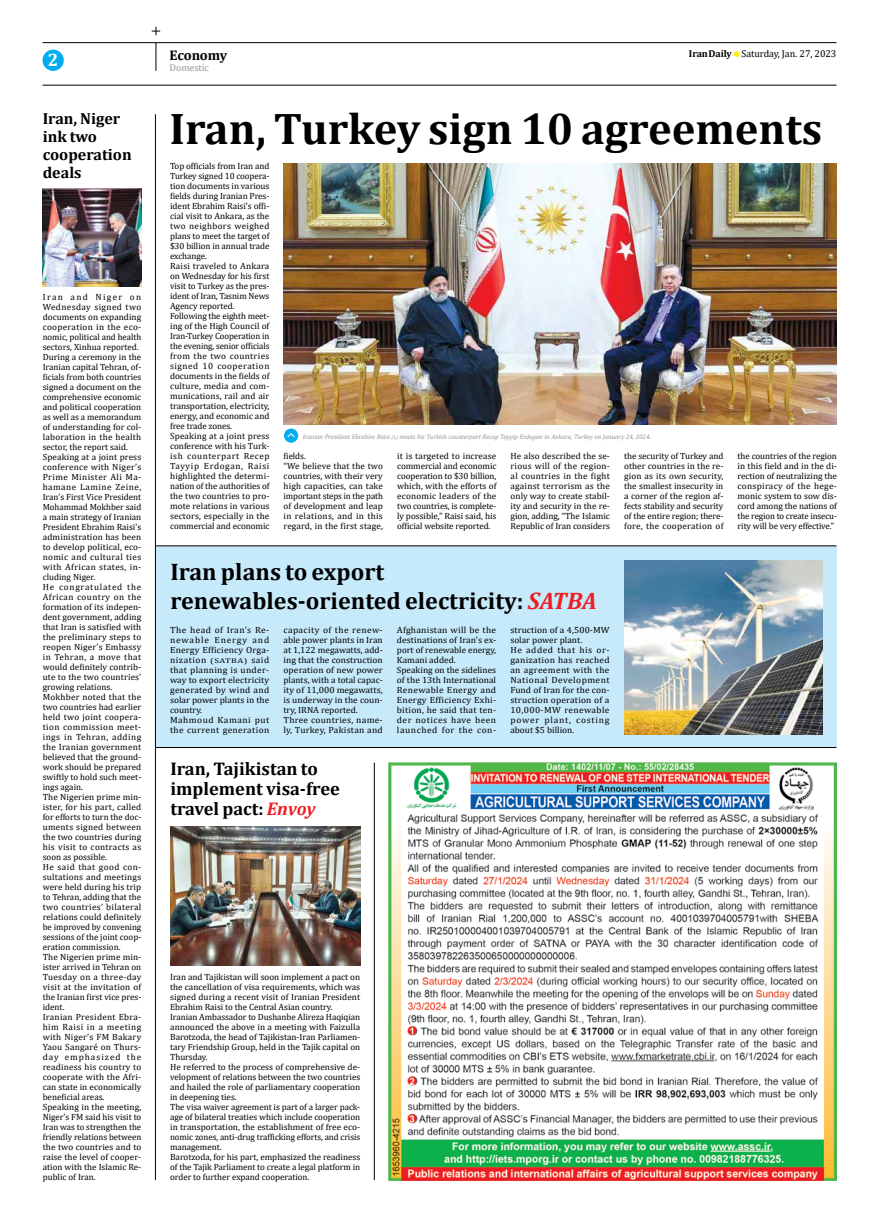
<style>
.page{position:relative;width:879px;height:1219px;background:#fff}
.page>*{position:absolute;margin:0;border:0;box-sizing:border-box;transform-origin:0 0}
.t1{font:700 44.5px "Cambria";color:#000}
.t2{font:700 24px/28.8px "Cambria";color:#000}
.t3{font:700 18.4px/20.1px "Cambria";color:#000}
.t4{font:700 18px "Cambria";color:#fff}
.t5{font:700 16px/18px "Cambria";color:#000}
.t6{font:700 14px "Cambria";letter-spacing:-.015em;color:#000}
.t7{font:10px "Cambria";letter-spacing:-.01em;color:#000}
.t8{font:10px "Cambria";letter-spacing:-.01em;color:#939598}
.t9{font:9px/10px "Cambria";color:#000}
.t10{font:9px/10px "Cambria";color:#000;scale:1.05 1}
.t11{font:9px/10px "Cambria";letter-spacing:.02em;color:#000;scale:1.05 1}
.t12{font:9px/10px "Cambria";letter-spacing:.03em;color:#000;scale:1.05 1}
.t13{font:9px/10px "Cambria";letter-spacing:.025em;color:#000;scale:1.05 1}
.t14{font:italic 6.8px "Cambria";letter-spacing:-.01em;color:#939598}
.s1{font-weight:700}
.s2{font-size:5.1px}
.s3{font-style:italic;color:#ed1d24}
.s4{font-size:6.8px}
</style>
<div class="page">
<div style="left:155px;top:546px;width:681px;height:202px;background:#c7eafb"></div>
<svg style="left:156px;top:43px;width:1px;height:28px"></svg>
<hr style="left:43px;top:42px;width:793px;height:1px;background:#000">
<hr style="left:43px;top:85px;width:793px;height:1px;background:#000">
<div style="left:43px;top:50px;width:21px;height:21px;background:#00aeef;border-radius:50%"></div>
<svg style="left:734px;top:51px;width:5px;height:6px"></svg>
<hr style="left:155px;top:114px;width:1px;height:1066px;background:#000">
<hr style="left:374px;top:762px;width:1px;height:418px;background:#000">
<hr style="left:156px;top:747px;width:680px;height:1px;background:#000">
<hr style="left:156px;top:546px;width:680px;height:1px;background:#000">
<img style="left:389px;top:762px;width:447px;height:418px">
<img style="left:624px;top:561px;width:198px;height:173px">
<img style="left:43px;top:189px;width:99px;height:98px">
<img style="left:170px;top:826px;width:190px;height:140px">
<img style="left:283px;top:163px;width:554px;height:261px">
<div style="left:284px;top:429px;width:14px;height:14px;background:#00aeef;border-radius:50%"></div>
<svg style="left:287px;top:433px;width:8px;height:5px"></svg>
<svg style="left:152px;top:27px;width:8px;height:8px"></svg>
<h3 class="t4" style="left:48px;top:47px;width:12px">2</h3>
<p class="t7" style="left:689px;top:48px;width:149px"><span class="s1">IranDaily</span> Saturday, Jan. 27, 2023</p>
<h3 class="t6" style="left:170px;top:45px;width:59px">Economy</h3>
<p class="t8" style="left:170px;top:62px;width:41px">Domestic</p>
<h3 class="t5" style="left:43px;top:109px;width:90px">Iran, Niger ink two cooperation deals</h3>
<p class="t9" style="left:43px;top:292px;width:100px">Iran and Niger on<br>Wednesday signed two documents on expanding cooperation in the eco&shy;nomic, political and health sectors, Xinhua reported.<br>During a ceremony in the<br>Iranian capital Tehran, of&shy;ficials from both countries signed a document on the comprehensive economic and political cooperation as well as a memorandum of understanding for col&shy;laboration in the health sector, the report said.<br>Speaking at a joint press conference with Niger’s<br>Prime Minister Ali Ma&shy;hamane Lamine Zeine,<br>Iran’s First Vice President<br>Mohammad Mokhber said a main strategy of Iranian<br>President Ebrahim Raisi’s administration has been to develop political, eco&shy;nomic and cultural ties with African states, in&shy;cluding Niger.<br>He congratulated the<br>African country on the formation of its indepen&shy;dent government, adding that Iran is satisfied with the preliminary steps to reopen Niger’s Embassy in Tehran, a move that would definitely contrib&shy;ute to the two countries’ growing relations.<br>Mokhber noted that the two countries had earlier held two joint coopera&shy;tion commission meet&shy;ings in Tehran, adding the Iranian government believed that the ground&shy;work should be prepared swiftly to hold such meet&shy;ings again.<br>The Nigerien prime min&shy;ister, for his part, called for efforts to turn the doc&shy;uments signed between the two countries during his visit to contracts as soon as possible.<br>He said that good con&shy;sultations and meetings were held during his trip to Tehran, adding that the two countries’ bilateral relations could definitely be improved by convening sessions of the joint coop&shy;eration commission.<br>The Nigerien prime min&shy;ister arrived in Tehran on<br>Tuesday on a three-day visit at the invitation of the Iranian first vice pres&shy;ident.<br>Iranian President Ebra&shy;him Raisi in a meeting with Niger’s FM Bakary<br>Yaou Sangaré on Thurs&shy;day emphasized the readiness his country to cooperate with the Afri&shy;can state in economically beneficial areas.<br>Speaking in the meeting,<br>Niger’s FM said his visit to<br>Iran was to strengthen the friendly relations between the two countries and to raise the level of cooper&shy;ation with the Islamic Re&shy;public of Iran.</p>
<h1 class="t1" style="left:170px;top:97px;width:654px">Iran, Turkey sign 10 agreements</h1>
<p class="t9" style="left:170px;top:161px;width:101px">Top officials from Iran and<br>Turkey signed 10 coopera&shy;tion documents in various fields during Iranian Pres&shy;ident Ebrahim Raisi’s offi&shy;cial visit to Ankara, as the two neighbors weighed plans to meet the target of $30 billion in annual trade exchange.<br>Raisi traveled to Ankara on Wednesday for his first visit to Turkey as the pres&shy;ident of Iran, Tasnim News<br>Agency reported.<br>Following the eighth meet&shy;ing of the High Council of<br>Iran-Turkey Cooperation in the evening, senior officials from the two countries signed 10 cooperation documents in the fields of culture, media and com&shy;munications, rail and air transportation, electricity, energy, and economic and free trade zones.<br>Speaking at a joint press conference with his Turk&shy;ish counterpart Recep<br>Tayyip Erdogan, Raisi highlighted the determi&shy;nation of the authorities of the two countries to pro&shy;mote relations in various sectors, especially in the commercial and economic</p>
<p class="t14" style="left:303px;top:431px;width:349px">Iranian President Ebrahim Raisi <span class="s2">(L)</span> meets his Turkish counterpart Recep Tayyip Erdogan in Ankara, Turkey on January 24, 2024.</p>
<p class="t9" style="left:284px;top:450px;width:101px">fields.<br>“We believe that the two countries, with their very high capacities, can take important steps in the path of development and leap in relations, and in this regard, in the first stage,</p>
<p class="t9" style="left:397px;top:450px;width:101px;text-align:justify">it is targeted to increase commercial and economic cooperation to $30 billion, which, with the efforts of economic leaders of the two countries, is complete&shy;ly possible,” Raisi said, his official website reported.</p>
<p class="t9" style="left:510px;top:450px;width:101px;text-align:justify">He also described the se&shy;rious will of the region&shy;al countries in the fight against terrorism as the only way to create stabil&shy;ity and security in the re&shy;gion, adding, “The Islamic Republic of Iran considers</p>
<p class="t9" style="left:624px;top:450px;width:101px;text-align:justify">the security of Turkey and other countries in the re&shy;gion as its own security, the smallest insecurity in a corner of the region af&shy;fects stability and security of the entire region; there&shy;fore, the cooperation of</p>
<p class="t9" style="left:737px;top:450px;width:101px;text-align:justify">the countries of the region in this field and in the di&shy;rection of neutralizing the conspiracy of the hege&shy;monic system to sow dis&shy;cord among the nations of the region to create insecu&shy;rity will be very effective.”</p>
<h2 class="t2" style="left:170px;top:557px;width:428px">Iran plans to export renewables-oriented electricity: <span class="s3">SATBA</span></h2>
<p class="t13" style="left:170px;top:625px;width:96px">The head of Iran’s Re&shy;newable Energy and<br>Energy Efficiency Orga&shy;nization <span class="s4">(SATBA)</span> said that planning is under&shy;way to export electricity generated by wind and solar power plants in the country.<br>Mahmoud Kamani put the current generation</p>
<p class="t10" style="left:283px;top:625px;width:96px">capacity of the renew&shy;able power plants in Iran at 1,122 megawatts, add&shy;ing that the construction operation of new power plants, with a total capac&shy;ity of 11,000 megawatts, is underway in the coun&shy;try, IRNA reported.<br>Three countries, name&shy;ly, Turkey, Pakistan and</p>
<p class="t11" style="left:397px;top:625px;width:96px">Afghanistan will be the destinations of Iran’s ex&shy;port of renewable energy,<br>Kamani added.<br>Speaking on the sidelines of the 13th International<br>Renewable Energy and<br>Energy Efficiency Exhi&shy;bition, he said that ten&shy;der notices have been launched for the con-</p>
<p class="t12" style="left:510px;top:625px;width:96px">struction of a 4,500-MW solar power plant.<br>He added that his or&shy;ganization has reached an agreement with the<br>National Development<br>Fund of Iran for the con&shy;struction operation of a<br>10,000-MW renewable power plant, costing about $5 billion.</p>
<h3 class="t3" style="left:170px;top:758px;width:171px">Iran, Tajikistan to implement visa-free travel pact: <span class="s3">Envoy</span></h3>
<p class="t9" style="left:170px;top:972px;width:192px">Iran and Tajikistan will soon implement a pact on the cancellation of visa requirements, which was signed during a recent visit of Iranian President Ebrahim Raisi to the Central Asian country.<br>Iranian Ambassador to Dushanbe Alireza Haqiqian announced the above in a meeting with Faizulla Barotzoda, the head of Tajikistan-Iran Parliamen&shy;tary Friendship Group, held in the Tajik capital on Thursday.<br>He referred to the process of comprehensive de&shy;velopment of relations between the two countries and hailed the role of parliamentary cooperation in deepening ties.<br>The visa waiver agreement is part of a larger pack&shy;age of bilateral treaties which include cooperation in transportation, the establishment of free eco&shy;nomic zones, anti-drug trafficking efforts, and crisis management.<br>Barotzoda, for his part, emphasized the readiness of the Tajik Parliament to create a legal platform in order to further expand cooperation.</p>
</div>
